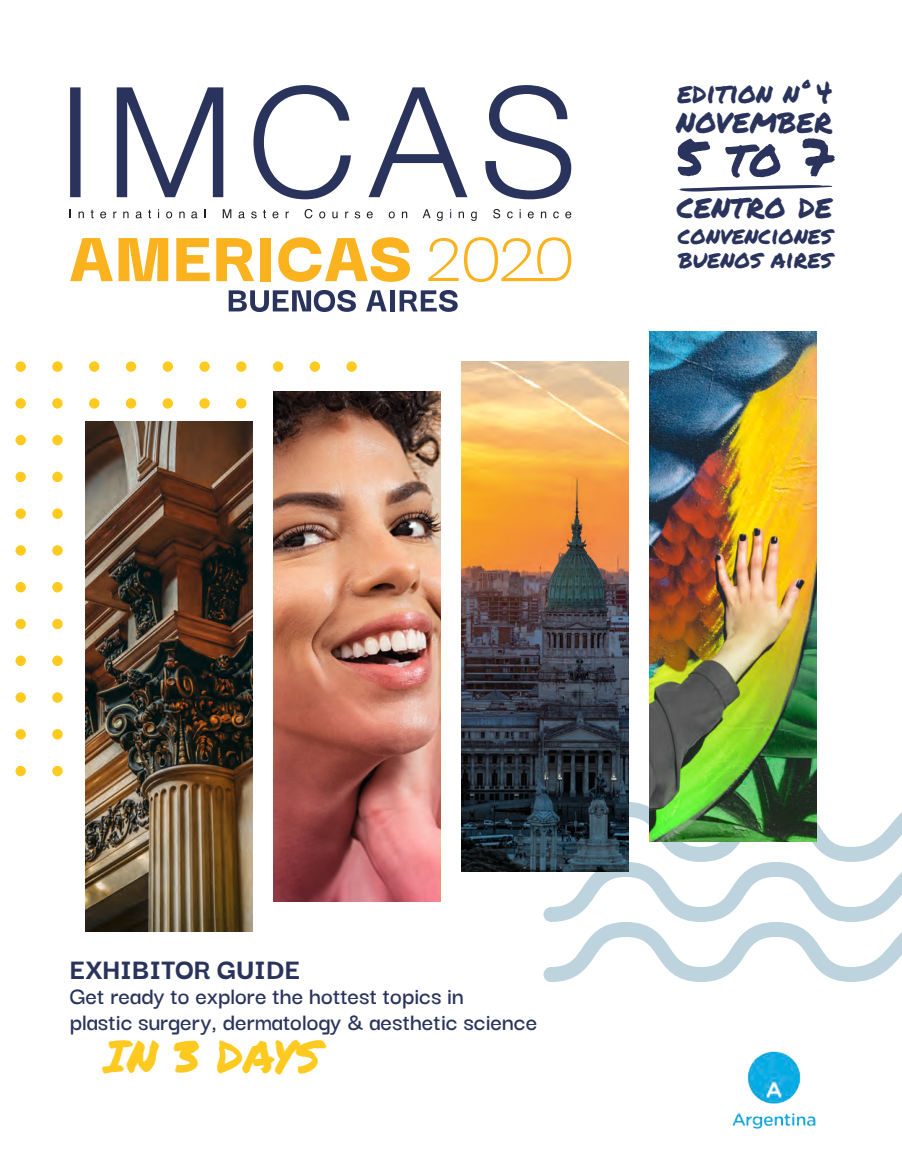
<style>
.page{position:relative;width:902px;height:1170px;background:#fff}
.page>*{position:absolute;margin:0;border:0;box-sizing:border-box;transform-origin:0 0}
.t1{font:52.8px "Permanent Marker";color:#29335c}
.t2{font:45px "Permanent Marker";color:#feca20}
.t3{font:33.6px "Permanent Marker";color:#29335c}
.t4{font:800 30px "Darker Grotesque";color:#29335c}
.t5{font:28.8px "Permanent Marker";color:#29335c}
.t6{font:28.2px "Permanent Marker";color:#29335c}
.t7{font:600 25.5px "Darker Grotesque";color:#29335c}
.t8{font:25.2px "Permanent Marker";color:#29335c}
.t9{font:24.6px "Permanent Marker";color:#29335c}
</style>
<div class="page">
<svg style="left:79px;top:211px;width:5px;height:7px"></svg>
<svg style="left:91px;top:210px;width:3px;height:8px"></svg>
<svg style="left:100px;top:211px;width:6px;height:7px"></svg>
<svg style="left:113px;top:211px;width:3px;height:7px"></svg>
<svg style="left:123px;top:211px;width:6px;height:7px"></svg>
<svg style="left:136px;top:211px;width:6px;height:7px"></svg>
<svg style="left:148px;top:210px;width:3px;height:8px"></svg>
<svg style="left:166px;top:211px;width:6px;height:7px"></svg>
<svg style="left:179px;top:211px;width:6px;height:7px"></svg>
<svg style="left:223px;top:209px;width:8px;height:9px"></svg>
<svg style="left:238px;top:211px;width:7px;height:7px"></svg>
<svg style="left:251px;top:211px;width:5px;height:7px"></svg>
<svg style="left:263px;top:210px;width:3px;height:8px"></svg>
<svg style="left:272px;top:211px;width:6px;height:7px"></svg>
<svg style="left:285px;top:211px;width:4px;height:7px"></svg>
<svg style="left:304px;top:209px;width:8px;height:9px"></svg>
<svg style="left:319px;top:211px;width:6px;height:7px"></svg>
<svg style="left:332px;top:212px;width:5px;height:6px"></svg>
<svg style="left:345px;top:211px;width:3px;height:7px"></svg>
<svg style="left:354px;top:211px;width:6px;height:7px"></svg>
<svg style="left:367px;top:211px;width:5px;height:7px"></svg>
<svg style="left:388px;top:211px;width:7px;height:7px"></svg>
<svg style="left:402px;top:211px;width:5px;height:7px"></svg>
<svg style="left:422px;top:209px;width:8px;height:9px"></svg>
<svg style="left:437px;top:211px;width:5px;height:10px"></svg>
<svg style="left:458px;top:211px;width:6px;height:7px"></svg>
<svg style="left:471px;top:211px;width:5px;height:10px"></svg>
<svg style="left:493px;top:209px;width:7px;height:9px"></svg>
<svg style="left:507px;top:211px;width:5px;height:7px"></svg>
<svg style="left:527px;top:211px;width:6px;height:7px"></svg>
<svg style="left:541px;top:211px;width:5px;height:7px"></svg>
<svg style="left:553px;top:211px;width:5px;height:7px"></svg>
<svg style="left:565px;top:211px;width:6px;height:7px"></svg>
<svg style="left:191px;top:211px;width:6px;height:7px"></svg>
<svg style="left:70px;top:85px;width:501px;height:114px"></svg>
<svg style="left:229px;top:290px;width:127px;height:22px"></svg>
<svg style="left:366px;top:290px;width:20px;height:21px"></svg>
<hr style="left:390px;top:290px;width:4px;height:21px;background:#29335c">
<svg style="left:399px;top:290px;width:58px;height:22px"></svg>
<svg style="left:70px;top:238px;width:98px;height:43px"></svg>
<svg style="left:176px;top:238px;width:34px;height:43px"></svg>
<svg style="left:216px;top:238px;width:38px;height:43px"></svg>
<div style="left:260px;top:238px;width:11px;height:43px;background:#fab31e"></div>
<svg style="left:278px;top:237px;width:132px;height:45px"></svg>
<svg style="left:428px;top:238px;width:30px;height:43px"></svg>
<svg style="left:464px;top:237px;width:107px;height:45px"></svg>
<div style="left:346px;top:361px;width:11px;height:11px;background:#feca20;border-radius:50%"></div>
<div style="left:309px;top:361px;width:11px;height:11px;background:#feca20;border-radius:50%"></div>
<div style="left:273px;top:361px;width:10px;height:11px;background:#feca20;border-radius:50%"></div>
<div style="left:236px;top:361px;width:10px;height:11px;background:#feca20;border-radius:50%"></div>
<div style="left:199px;top:361px;width:11px;height:11px;background:#feca20;border-radius:50%"></div>
<div style="left:162px;top:361px;width:11px;height:11px;background:#feca20;border-radius:50%"></div>
<div style="left:126px;top:361px;width:10px;height:11px;background:#feca20;border-radius:50%"></div>
<div style="left:89px;top:361px;width:10px;height:11px;background:#feca20;border-radius:50%"></div>
<div style="left:52px;top:361px;width:11px;height:11px;background:#feca20;border-radius:50%"></div>
<div style="left:15px;top:361px;width:11px;height:11px;background:#feca20;border-radius:50%"></div>
<div style="left:236px;top:398px;width:10px;height:10px;background:#feca20;border-radius:50%"></div>
<div style="left:199px;top:398px;width:11px;height:10px;background:#feca20;border-radius:50%"></div>
<div style="left:162px;top:398px;width:11px;height:10px;background:#feca20;border-radius:50%"></div>
<div style="left:126px;top:398px;width:10px;height:10px;background:#feca20;border-radius:50%"></div>
<div style="left:89px;top:398px;width:10px;height:10px;background:#feca20;border-radius:50%"></div>
<div style="left:52px;top:398px;width:11px;height:10px;background:#feca20;border-radius:50%"></div>
<div style="left:15px;top:398px;width:11px;height:10px;background:#feca20;border-radius:50%"></div>
<div style="left:52px;top:435px;width:11px;height:10px;background:#feca20;border-radius:50%"></div>
<div style="left:15px;top:435px;width:11px;height:10px;background:#feca20;border-radius:50%"></div>
<div style="left:52px;top:471px;width:11px;height:11px;background:#feca20;border-radius:50%"></div>
<div style="left:15px;top:471px;width:11px;height:11px;background:#feca20;border-radius:50%"></div>
<div style="left:52px;top:508px;width:11px;height:11px;background:#feca20;border-radius:50%"></div>
<div style="left:15px;top:508px;width:11px;height:11px;background:#feca20;border-radius:50%"></div>
<div style="left:52px;top:545px;width:11px;height:10px;background:#feca20;border-radius:50%"></div>
<div style="left:15px;top:545px;width:11px;height:10px;background:#feca20;border-radius:50%"></div>
<div style="left:52px;top:582px;width:11px;height:10px;background:#feca20;border-radius:50%"></div>
<div style="left:15px;top:582px;width:11px;height:10px;background:#feca20;border-radius:50%"></div>
<div style="left:52px;top:618px;width:11px;height:11px;background:#feca20;border-radius:50%"></div>
<div style="left:15px;top:618px;width:11px;height:11px;background:#feca20;border-radius:50%"></div>
<div style="left:52px;top:655px;width:11px;height:11px;background:#feca20;border-radius:50%"></div>
<div style="left:15px;top:655px;width:11px;height:11px;background:#feca20;border-radius:50%"></div>
<div style="left:52px;top:692px;width:11px;height:10px;background:#feca20;border-radius:50%"></div>
<div style="left:15px;top:692px;width:11px;height:10px;background:#feca20;border-radius:50%"></div>
<div style="left:52px;top:729px;width:11px;height:10px;background:#feca20;border-radius:50%"></div>
<div style="left:15px;top:729px;width:11px;height:10px;background:#feca20;border-radius:50%"></div>
<div style="left:52px;top:765px;width:11px;height:11px;background:#feca20;border-radius:50%"></div>
<div style="left:15px;top:765px;width:11px;height:11px;background:#feca20;border-radius:50%"></div>
<svg style="left:543px;top:801px;width:358px;height:180px"></svg>
<img style="left:85px;top:421px;width:167px;height:510px">
<img style="left:273px;top:391px;width:167px;height:510px">
<img style="left:461px;top:361px;width:167px;height:510px">
<img style="left:649px;top:331px;width:167px;height:510px">
<svg style="left:677px;top:185px;width:155px;height:6px"></svg>
<img style="left:732px;top:1051px;width:84px;height:78px">
<p class="t5" style="left:677px;top:71px;width:157px">edition n˚4</p>
<p class="t6" style="left:676px;top:101px;width:158px">NOVEMBER</p>
<p class="t1" style="left:675px;top:118px;width:159px">5 to 7</p>
<p class="t3" style="left:677px;top:181px;width:157px">centro de</p>
<p class="t9" style="left:677px;top:216px;width:156px">convenciones</p>
<p class="t8" style="left:678px;top:240px;width:155px">buenos aires</p>
<p class="t4" style="left:70px;top:946px;width:232px">EXHIBITOR GUIDE</p>
<p class="t7" style="left:70px;top:977px;width:395px">Get ready to explore the hottest topics in</p>
<p class="t7" style="left:70px;top:1002px;width:469px">plastic surgery, dermatology &amp; aesthetic science</p>
<p class="t2" style="left:104px;top:1023px;width:219px">IN 3 DAYS</p>
</div>
